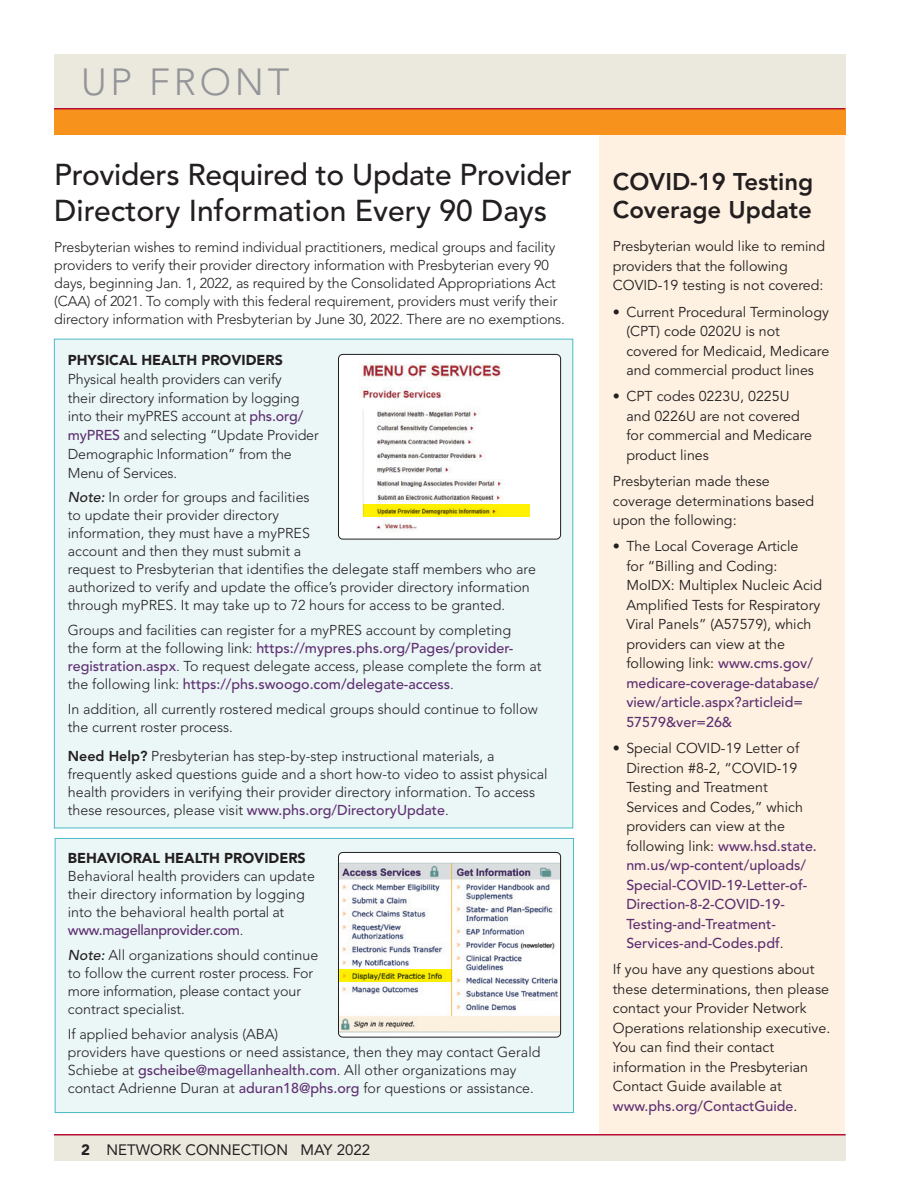
<style>
.page{position:relative;width:918px;height:1188px;background:#fff}
.page>*{position:absolute;margin:0;border:0;box-sizing:border-box;transform-origin:0 0}
.t1{font:300 37.5px "Avenir LT Std";letter-spacing:.1em;color:#939598}
.t2{font:500 30px/36px "Avenir LT Std";letter-spacing:-.01em;color:#231f20}
.t3{font:800 24px/28.8px "Avenir LT Std";color:#231f20}
.t4{font:15px "Avenir LT Std";color:#231f20}
.t5{font:300 14.25px/18px "Avenir LT Std";color:#231f20}
.t6{font:14.25px/19.5px "Avenir LT Std";color:#231f20}
.t7{font:500 14.25px/19.5px "Avenir LT Std";color:#5e3071}
.t8{font:900 14.25px "Avenir LT Std";color:#231f20}
.s1{font-weight:500;color:#5e3071}
.s2{font-weight:500;font-style:italic}
.s3{font-weight:800}
.s4{font-weight:900}
.s5{font-weight:400;color:#231f20}
</style>
<div class="page">
<div style="left:54px;top:1134px;width:792px;height:27px;background:#ebe8de"></div>
<hr style="left:54px;top:1134px;width:792px;height:2px;background:#b90f36">
<div style="left:55px;top:838px;width:519px;height:275px;background:#ebf6f7;border:1px solid #4abac7"></div>
<div style="left:54px;top:54px;width:792px;height:54px;background:#ebe8de"></div>
<div style="left:54px;top:108px;width:792px;height:27px;background:#f7931d"></div>
<hr style="left:54px;top:108px;width:791px;height:2px;background:#b90f36">
<div style="left:599px;top:135px;width:246px;height:999px;background:#fef1e1"></div>
<div style="left:54px;top:339px;width:519px;height:489px;background:#ebf6f7;border:1px solid #4abac7"></div>
<img style="left:338px;top:854px;width:223px;height:183px">
<div style="left:338px;top:852px;width:223px;height:185px;border:1px solid #231f20;border-radius:4px"></div>
<svg style="left:338px;top:969px;width:114px;height:13px"></svg>
<img style="left:338px;top:356px;width:223px;height:183px">
<div style="left:338px;top:354px;width:223px;height:185px;border:1px solid #231f20;border-radius:4px"></div>
<svg style="left:364px;top:504px;width:166px;height:13px;background:#e9db00"></svg>
<p class="t1" style="left:81px;top:60px;width:210px">UP FRONT</p>
<p class="t2" style="left:54px;top:157px;width:519px">Providers Required to Update Provider<br>Directory Information Every 90 Days</p>
<p class="t5" style="left:54px;top:238px;width:512px">Presbyterian wishes to remind individual practitioners, medical groups and facility providers to verify their provider directory information with Presbyterian every 90 days, beginning Jan. 1, 2022, as required by the Consolidated Appropriations Act (CAA) of 2021. To comply with this federal requirement, providers must verify their directory information with Presbyterian by June 30, 2022. There are no exemptions.</p>
<p class="t8" style="left:68px;top:351px;width:217px">PHYSICAL HEALTH PROVIDERS</p>
<p class="t5" style="left:68px;top:370px;width:252px;line-height:18.8px">Physical health providers can verify<br>their directory information by logging into their myPRES account at <span class="s1">phs.org/ myPRES</span> and selecting “Update Provider Demographic Information” from the Menu of Services.</p>
<p class="t5" style="left:68px;top:488px;width:470px"><span class="s2">Note:</span> In order for groups and facilities<br>to update their provider directory<br>information, they must have a myPRES<br>account and then they must submit a<br>request to Presbyterian that identifies the delegate staff members who are authorized to verify and update the office’s provider directory information through myPRES. It may take up to 72 hours for access to be granted.</p>
<p class="t5" style="left:68px;top:621px;width:475px">Groups and facilities can register for a myPRES account by completing<br>the form at the following link: <span class="s1">https://mypres.phs.org/Pages/provider&shy;registration.aspx</span>. To request delegate access, please complete the form at the following link: <span class="s1">https://phs.swoogo.com/delegate-access</span>.</p>
<p class="t5" style="left:68px;top:700px;width:471px">In addition, all currently rostered medical groups should continue to follow the current roster process.</p>
<p class="t5" style="left:68px;top:747px;width:481px"><span class="s3">Need Help?</span> Presbyterian has step-by-step instructional materials, a frequently asked questions guide and a short how-to video to assist physical health providers in verifying their provider directory information. To access these resources, please visit <span class="s1">www.phs.org/DirectoryUpdate</span>.</p>
<p class="t8" style="left:68px;top:849px;width:239px">BEHAVIORAL HEALTH PROVIDERS</p>
<p class="t5" style="left:68px;top:867px;width:249px">Behavioral health providers can update their directory information by logging into the behavioral health portal at <span class="s1">www.magellanprovider.com</span>.</p>
<p class="t5" style="left:68px;top:946px;width:252px"><span class="s2">Note:</span> All organizations should continue to follow the current roster process. For more information, please contact your contract specialist.</p>
<p class="t5" style="left:68px;top:1025px;width:474px">If applied behavior analysis (ABA)<br>providers have questions or need assistance, then they may contact Gerald Schiebe at <span class="s1">gscheibe@magellanhealth.com</span>. All other organizations may contact Adrienne Duran at <span class="s1">aduran18@phs.org</span> for questions or assistance.</p>
<p class="t4" style="left:81px;top:1141px;width:291px"><span class="s4">2</span> NETWORK CONNECTION MAY 2022</p>
<p class="t3" style="left:613px;top:167px;width:202px">COVID-19 Testing<br>Coverage Update</p>
<p class="t6" style="left:613px;top:237px;width:214px">Presbyterian would like to remind providers that the following<br>COVID-19 testing is not covered:</p>
<p class="t6" style="left:626px;top:302px;width:204px;text-indent:-14px">• Current Procedural Terminology (CPT) code 0202U is not covered for Medicaid, Medicare and commercial product lines</p>
<p class="t6" style="left:626px;top:387px;width:187px;text-indent:-14px">• CPT codes 0223U, 0225U and 0226U are not covered for commercial and Medicare product lines</p>
<p class="t6" style="left:613px;top:472px;width:203px">Presbyterian made these coverage determinations based upon the following:</p>
<p class="t6" style="left:626px;top:537px;width:197px;text-indent:-14px">• The Local Coverage Article<br>for “Billing and Coding:<br>MoIDX: Multiplex Nucleic Acid<br>Amplified Tests for Respiratory<br>Viral Panels” (A57579), which providers can view at the following link: <span class="s1">www.cms.gov/ medicare-coverage-database/ view/article.aspx?articleid=<br>57579&amp;ver=26&amp;</span></p>
<p class="t7" style="left:626px;top:739px;width:192px;text-indent:-14px"><span class="s5">• Special COVID-19 Letter of<br>Direction #8-2, “COVID-19<br>Testing and Treatment<br>Services and Codes,” which providers can view at the following link:</span> www.hsd.state. nm.us/wp-content/uploads/<br>Special-COVID-19-Letter-of-<br>Direction-8-2-COVID-19-<br>Testing-and-Treatment-<br>Services-and-Codes.pdf<span class="s5">.</span></p>
<p class="t6" style="left:613px;top:960px;width:218px">If you have any questions about these determinations, then please contact your Provider Network<br>Operations relationship executive.<br>You can find their contact information in the Presbyterian<br>Contact Guide available at <span class="s1">www.phs.org/ContactGuide</span>.</p>
</div>
